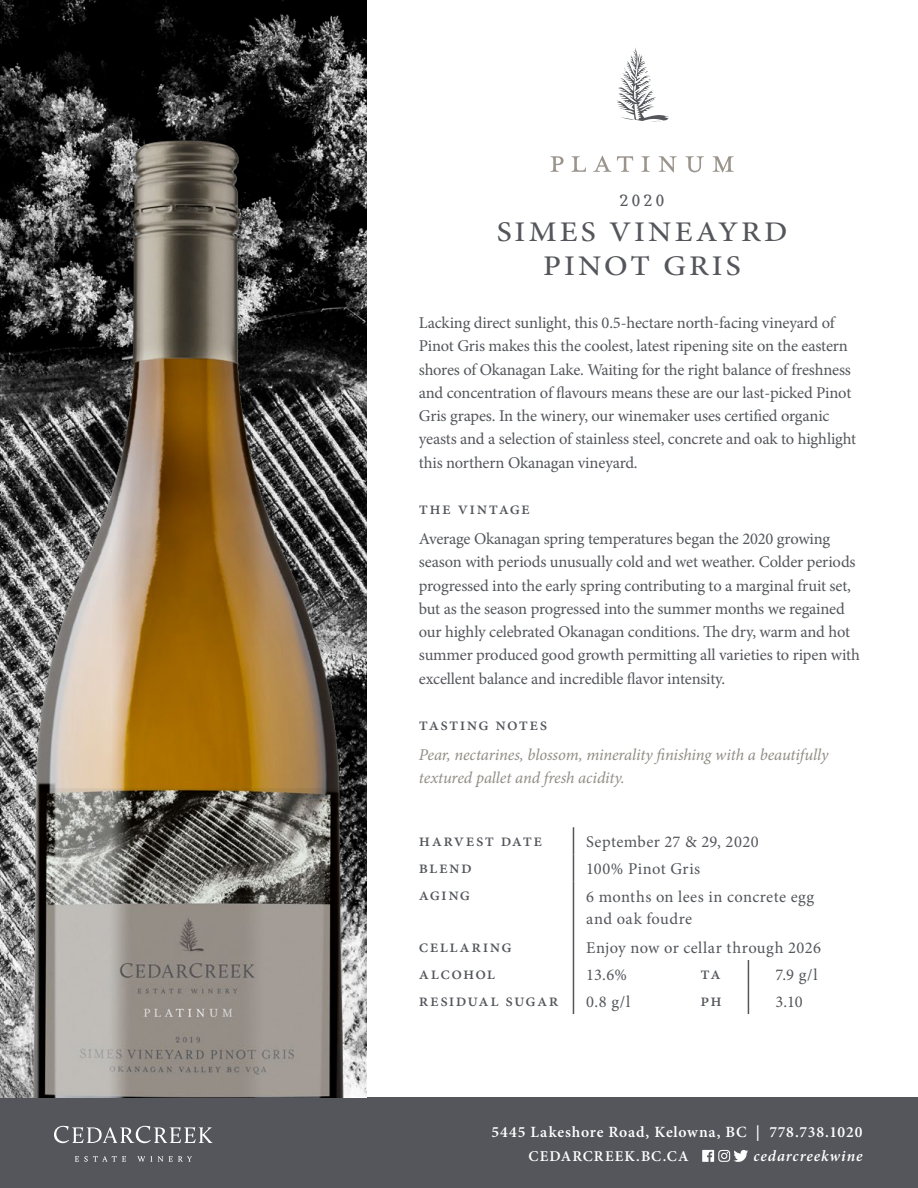
<style>
.page{position:relative;width:918px;height:1188px;background:#fff}
.page>*{position:absolute;margin:0;border:0;box-sizing:border-box;transform-origin:0 0}
.t1{font:500 28.5px/34.2px "Minion Pro";letter-spacing:.1em;color:#54565b;text-align:center;scale:1.1 1}
.t2{font:18.9px "Mrs Eaves Petite Caps";color:#54565b;scale:1.11 1}
.t3{font:500 18px "Minion Pro";letter-spacing:.075em;color:#54565b}
.t4{font:16.5px/23.2px "Minion Pro";letter-spacing:-.01em;color:#54565b}
.t5{font:italic 16.5px/23.2px "Minion Pro";letter-spacing:-.01em;color:#918d85}
.t6{font:16.5px/22.5px "Minion Pro";letter-spacing:.025em;color:#54565b}
.t7{font:16.5px "Minion Pro";letter-spacing:.02em;color:#54565b}
.t8{font:16.5px "Minion Pro";letter-spacing:.03em;color:#54565b}
.t9{font:600 15.6px "Minion Pro";letter-spacing:.05em;color:#fff}
.t10{font:italic 600 15.6px "Minion Pro";letter-spacing:.06em;color:#fff}
.t11{font:600 15px "Minion Pro";letter-spacing:.07em;color:#fff}
</style>
<div class="page">
<div style="left:0;top:1097px;width:918px;height:91px;background:#54565b"></div>
<svg style="left:702px;top:1150px;width:46px;height:12px"></svg>
<svg style="left:75px;top:1156px;width:51px;height:6px"></svg>
<svg style="left:137px;top:1156px;width:26px;height:6px"></svg>
<svg style="left:169px;top:1156px;width:23px;height:6px"></svg>
<svg style="left:54px;top:1126px;width:159px;height:17px"></svg>
<img style="left:0;top:0;width:366px;height:1097px">
<img style="left:1px;top:96px;width:364px;height:1001px">
<svg style="left:573px;top:827px;width:1px;height:54px"></svg>
<hr style="left:573px;top:881px;width:1px;height:52px;background:#54565b">
<svg style="left:573px;top:933px;width:1px;height:81px"></svg>
<svg style="left:748px;top:960px;width:1px;height:54px"></svg>
<svg style="left:550px;top:156px;width:14px;height:16px"></svg>
<svg style="left:571px;top:156px;width:15px;height:16px"></svg>
<svg style="left:593px;top:156px;width:18px;height:16px"></svg>
<svg style="left:617px;top:156px;width:16px;height:16px"></svg>
<svg style="left:641px;top:156px;width:9px;height:16px"></svg>
<svg style="left:659px;top:156px;width:18px;height:16px"></svg>
<svg style="left:685px;top:156px;width:19px;height:16px"></svg>
<svg style="left:713px;top:156px;width:21px;height:16px"></svg>
<svg style="left:616px;top:48px;width:53px;height:74px"></svg>
<p class="t2" style="left:619px;top:191px;width:42px">2020</p>
<h1 class="t1" style="left:497px;top:215px;width:266px">SIMES VINEAYRD<br>PINOT GRIS</h1>
<p class="t4" style="left:419px;top:311px;width:439px">Lacking direct sunlight, this 0.5-hectare north-facing vineyard of Pinot Gris makes this the coolest, latest ripening site on the eastern shores of Okanagan Lake. Waiting for the right balance of freshness and concentration of flavours means these are our last-picked Pinot Gris grapes. In the winery, our winemaker uses certified organic yeasts and a selection of stainless steel, concrete and oak to highlight this northern Okanagan vineyard.</p>
<p class="t3" style="left:419px;top:496px;width:113px">the vintage</p>
<p class="t4" style="left:419px;top:527px;width:443px">Average Okanagan spring temperatures began the 2020 growing season with periods unusually cold and wet weather. Colder periods progressed into the early spring contributing to a marginal fruit set, but as the season progressed into the summer months we regained our highly celebrated Okanagan conditions. The dry, warm and hot summer produced good growth permitting all varieties to ripen with excellent balance and incredible flavor intensity.</p>
<p class="t3" style="left:419px;top:712px;width:130px">tasting notes</p>
<p class="t5" style="left:419px;top:743px;width:411px">Pear, nectarines, blossom, minerality finishing with a beautifully textured pallet and fresh acidity.</p>
<p class="t3" style="left:419px;top:828px;width:125px">harvest date</p>
<p class="t7" style="left:586px;top:830px;width:174px">September 27 &amp; 29, 2020</p>
<p class="t3" style="left:419px;top:855px;width:54px">blend</p>
<p class="t8" style="left:586px;top:857px;width:116px">100% Pinot Gris</p>
<p class="t3" style="left:419px;top:882px;width:53px">aging</p>
<p class="t6" style="left:586px;top:885px;width:230px">6 months on lees in concrete egg and oak foudre</p>
<p class="t3" style="left:419px;top:934px;width:94px">cellaring</p>
<p class="t6" style="left:586px;top:936px;width:236px">Enjoy now or cellar through 2026</p>
<p class="t3" style="left:419px;top:961px;width:78px">alcohol</p>
<p class="t4" style="left:586px;top:963px;width:42px">13.6%</p>
<p class="t3" style="left:700px;top:961px;width:22px">ta</p>
<p class="t4" style="left:775px;top:963px;width:44px">7.9 g/l</p>
<p class="t3" style="left:419px;top:988px;width:141px">residual sugar</p>
<p class="t4" style="left:586px;top:990px;width:45px">0.8 g/l</p>
<p class="t3" style="left:700px;top:988px;width:23px">ph</p>
<p class="t4" style="left:775px;top:990px;width:29px">3.10</p>
<p class="t9" style="left:491px;top:1121px;width:373px">5445 Lakeshore Road, Kelowna, BC | 778.738.1020</p>
<p class="t11" style="left:529px;top:1146px;width:162px">CEDARCREEK.BC.CA</p>
<p class="t10" style="left:753px;top:1145px;width:111px">cedarcreekwine</p>
</div>
